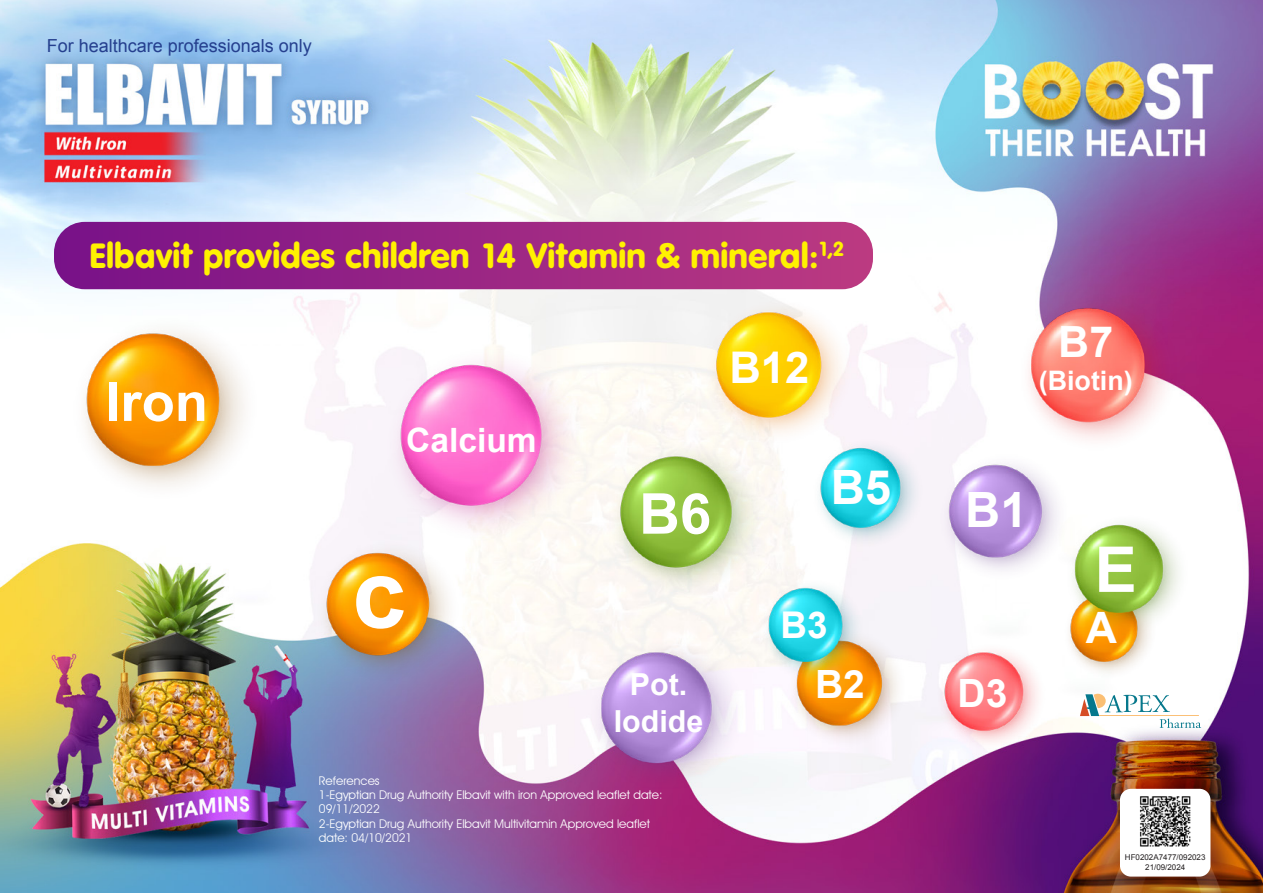
<style>
.page{position:relative;width:1263px;height:893px;background:#fff}
.page>*{position:absolute;margin:0;border:0;box-sizing:border-box;transform-origin:0 0}
.t1{font:700 97.2px "Arial";color:#fff}
.t2{font:700 63.3px "Arial";color:#fff}
.t3{font:700 56.4px "Arial";color:#fff}
.t4{font:700 54.3px "Arial";color:#fff}
.t5{font:700 48.75px "Arial";color:#fff}
.t6{font:700 47.4px "Arial";color:#fff}
.t7{font:700 43.65px "Arial";color:#fff}
.t8{font:700 43.2px "Arial";color:#fff}
.t9{font:700 43.05px "Arial";color:#fff}
.t10{font:700 39px "Arial";color:#fff}
.t11{font:700 36.9px "Arial";color:#fff}
.t12{font:34.95px "VAG Rundschrift BQ";color:#fff101}
.t13{font:700 33.6px "Arial";color:#fff}
.t14{font:700 30.3px/36.5px "Arial";color:#fff;text-align:center}
.t15{font:700 26.85px "Arial";color:#fff}
.t16{font:18px "Arial";color:#253f8e}
.t17{font:12px/14.4px "Avant Garde IT Cby BT";color:#fff}
.t18{font:7.95px/9.6px "Arial";color:#231f20;text-align:center}
</style>
<div class="page">
<img style="left:0;top:0;width:1263px;height:893px">
<svg style="left:54px;top:222px;width:819px;height:67px;background:#9b2986"></svg>
<img style="left:73px;top:294px;width:1114px;height:497px">
<svg style="left:1080px;top:694px;width:121px;height:34px"></svg>
<hr style="left:1099px;top:715px;width:100px;height:1px;background:#fbbf74">
<div style="left:1120px;top:789px;width:90px;height:88px;background:#fff;border-radius:11px"></div>
<img style="left:1140px;top:796px;width:51px;height:51px">
<h3 class="t16" style="left:47px;top:34px;width:267px">For healthcare professionals only</h3>
<h3 class="t12" style="left:89px;top:235px;width:756px">Elbavit provides children 14 Vitamin &amp; mineral:<sup>1,2</sup></h3>
<h3 class="t4" style="left:105px;top:366px;width:104px">Iron</h3>
<h3 class="t13" style="left:406px;top:418px;width:132px">Calcium</h3>
<h1 class="t1" style="left:352px;top:529px;width:56px">c</h1>
<h3 class="t3" style="left:639px;top:476px;width:74px">B6</h3>
<h3 class="t14" style="left:614px;top:667px;width:91px">Pot.<br>Iodide</h3>
<p class="t17" style="left:319px;top:773px;width:345px">References<br>1-Egyptian Drug Authority Elbavit with iron Approved leaflet date:<br>09/11/2022<br>2-Egyptian Drug Authority Elbavit Multivitamin Approved leaflet date: 04/10/2021</p>
<h3 class="t7" style="left:729px;top:338px;width:82px">B12</h3>
<h3 class="t6" style="left:831px;top:456px;width:62px">B5</h3>
<h3 class="t11" style="left:780px;top:600px;width:49px">B3</h3>
<h3 class="t10" style="left:815px;top:658px;width:51px">B2</h3>
<h3 class="t9" style="left:1058px;top:313px;width:56px">B7</h3>
<h3 class="t15" style="left:1039px;top:362px;width:96px">(Biotin)</h3>
<h3 class="t5" style="left:965px;top:477px;width:64px">B1</h3>
<h3 class="t10" style="left:958px;top:667px;width:51px">D3</h3>
<h2 class="t2" style="left:1094px;top:527px;width:44px">E</h2>
<h3 class="t8" style="left:1086px;top:599px;width:33px">A</h3>
<p class="t18" style="left:1125px;top:853px;width:82px">HF0202A7477/092023<br>21/09/2024</p>
</div>
